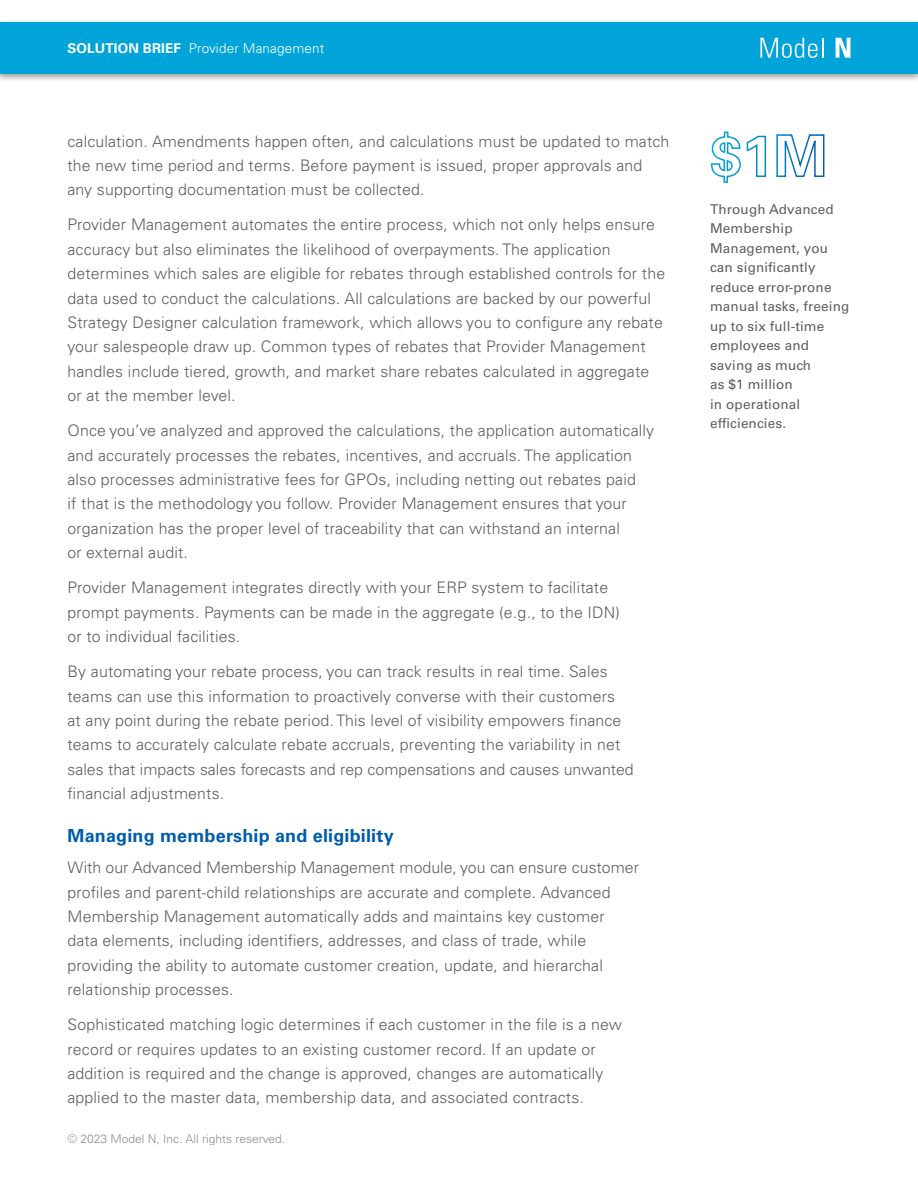
<style>
.page{position:relative;width:918px;height:1188px;background:#fff}
.page>*{position:absolute;margin:0;border:0;box-sizing:border-box;transform-origin:0 0}
.t1{font:700 18px "Univers LT Pro 65";letter-spacing:.01em;color:#005dab}
.t2{font:300 15.9px/24.3px "Univers LT Pro 45";letter-spacing:.01em;color:#5e5e5e}
.t3{font:13.5px/19.5px "Univers LT Pro 55 Roman";letter-spacing:.01em;color:#5e5e5e}
.t4{font:300 13.5px "Univers LT Pro 45";letter-spacing:.01em;color:#fff}
.t5{font:300 12px "Univers LT Pro 45";color:#8d8d8d}
.s1{font-family:"Univers LT Pro 65";font-weight:700}
</style>
<div class="page">
<div style="left:0;top:19px;width:918px;height:63px;background:#000;opacity:.4"></div>
<div style="left:0;top:22px;width:918px;height:52px;background:#00a4d9"></div>
<svg style="left:760px;top:38px;width:58px;height:20px"></svg>
<hr style="left:822px;top:38px;width:2px;height:20px;background:#fff">
<svg style="left:836px;top:38px;width:15px;height:20px"></svg>
<svg style="left:710px;top:131px;width:115px;height:52px"></svg>
<p class="t4" style="left:68px;top:39px;width:258px"><span class="s1">SOLUTION BRIEF</span> Provider Management</p>
<p class="t2" style="left:68px;top:128px;width:603px">calculation. Amendments happen often, and calculations must be updated to match the new time period and terms. Before payment is issued, proper approvals and any supporting documentation must be collected.</p>
<p class="t2" style="left:68px;top:212px;width:599px">Provider Management automates the entire process, which not only helps ensure accuracy but also eliminates the likelihood of overpayments. The application determines which sales are eligible for rebates through established controls for the data used to conduct the calculations. All calculations are backed by our powerful Strategy Designer calculation framework, which allows you to configure any rebate your salespeople draw up. Common types of rebates that Provider Management handles include tiered, growth, and market share rebates calculated in aggregate or at the member level.</p>
<p class="t2" style="left:68px;top:418px;width:588px">Once you’ve analyzed and approved the calculations, the application automatically and accurately processes the rebates, incentives, and accruals. The application also processes administrative fees for GPOs, including netting out rebates paid<br>if that is the methodology you follow. Provider Management ensures that your organization has the proper level of traceability that can withstand an internal<br>or external audit.</p>
<p class="t2" style="left:68px;top:575px;width:554px">Provider Management integrates directly with your ERP system to facilitate prompt payments. Payments can be made in the aggregate (e.g., to the IDN) or to individual facilities.</p>
<p class="t2" style="left:68px;top:659px;width:568px">By automating your rebate process, you can track results in real time. Sales teams can use this information to proactively converse with their customers<br>at any point during the rebate period. This level of visibility empowers finance teams to accurately calculate rebate accruals, preventing the variability in net sales that impacts sales forecasts and rep compensations and causes unwanted financial adjustments.</p>
<p class="t1" style="left:68px;top:823px;width:328px">Managing membership and eligibility</p>
<p class="t2" style="left:68px;top:855px;width:573px">With our Advanced Membership Management module, you can ensure customer profiles and parent-child relationships are accurate and complete. Advanced Membership Management automatically adds and maintains key customer data elements, including identifiers, addresses, and class of trade, while providing the ability to automate customer creation, update, and hierarchal relationship processes.</p>
<p class="t2" style="left:68px;top:1012px;width:556px">Sophisticated matching logic determines if each customer in the file is a new record or requires updates to an existing customer record. If an update or addition is required and the change is approved, changes are automatically applied to the master data, membership data, and associated contracts.</p>
<p class="t5" style="left:68px;top:1131px;width:219px">© 2023 Model N, Inc. All rights reserved.</p>
<p class="t3" style="left:710px;top:199px;width:141px">Through Advanced<br>Membership<br>Management, you can significantly reduce error-prone manual tasks, freeing up to six full-time employees and saving as much<br>as $1 million<br>in operational efficiencies.</p>
</div>
